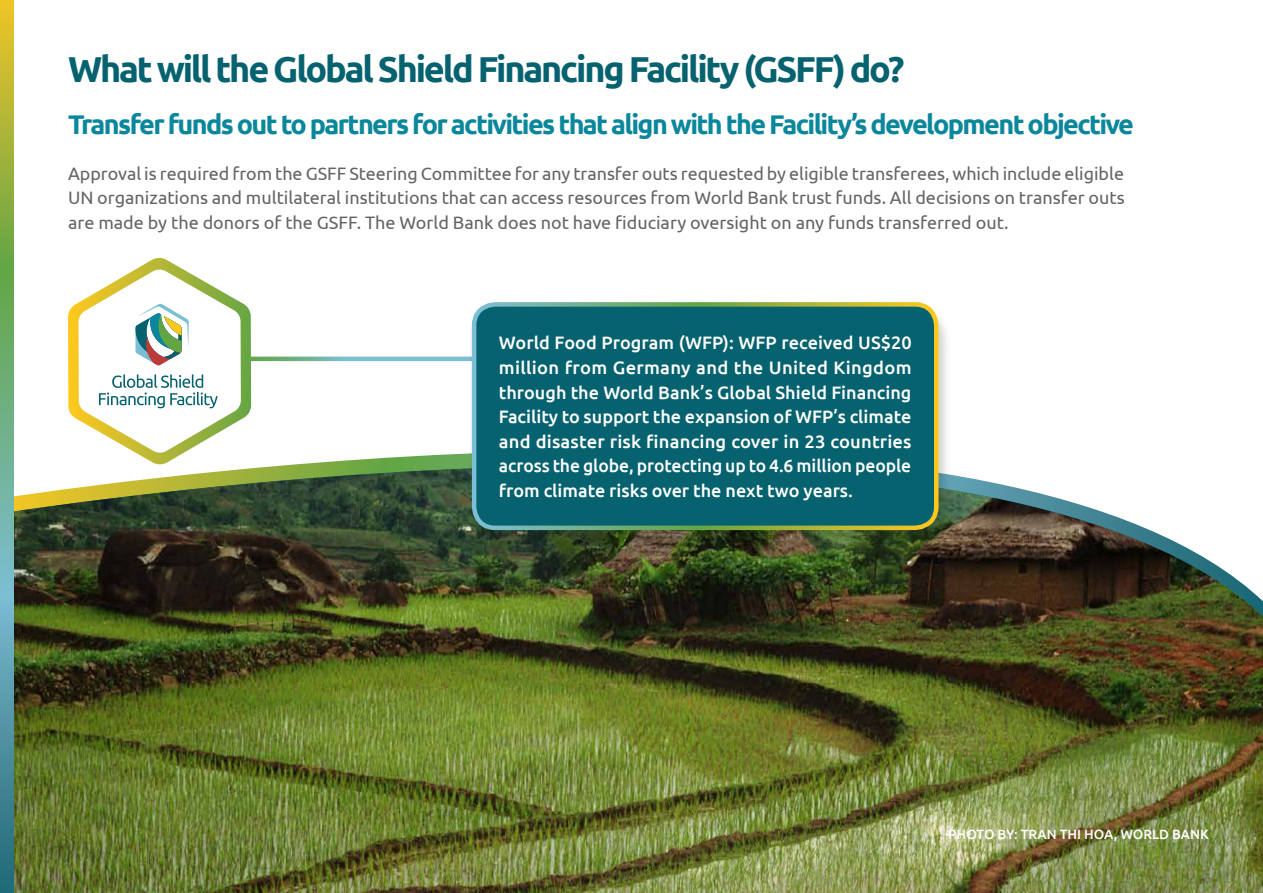
<style>
.page{position:relative;width:1263px;height:893px;background:#fff}
.page>*{position:absolute;margin:0;border:0;box-sizing:border-box;transform-origin:0 0}
.t1{font:700 36px "Ubuntu";letter-spacing:-.06em;color:#06626f}
.t2{font:700 27px "Ubuntu";letter-spacing:-.06em;color:#0a879c}
.t3{font:18px/24.6px "Ubuntu";color:#636466;text-align:justify}
.t4{font:500 18px/24.6px "Ubuntu";color:#fff;text-align:justify}
.t5{font:500 13.5px "Ubuntu";color:#fff}
</style>
<div class="page">
<img style="left:13px;top:465px;width:1250px;height:428px">
<svg style="left:68px;top:258px;width:183px;height:207px"></svg>
<svg style="left:248px;top:357px;width:219px;height:4px"></svg>
<div style="left:467px;top:306px;width:485px;height:246px;background:#000;opacity:.2"></div>
<div style="left:474px;top:304px;width:462px;height:224px;background:#06626f;border-radius:21px"></div>
<div style="left:472px;top:302px;width:466px;height:228px;border:4px solid #fff;border-radius:21px"></div>
<svg style="left:0;top:0;width:13px;height:893px"></svg>
<h1 class="t1" style="left:68px;top:47px;width:838px">What will the Global Shield Financing Facility (GSFF) do?</h1>
<h2 class="t2" style="left:68px;top:108px;width:1067px">Transfer funds out to partners for activities that align with the Facility’s development objective</h2>
<p class="t3" style="left:68px;top:160px;width:1058px">Approval is required from the GSFF Steering Committee for any transfer outs requested by eligible transferees, which include eligible UN organizations and multilateral institutions that can access resources from World Bank trust funds. All decisions on transfer outs are made by the donors of the GSFF. The World Bank does not have fiduciary oversight on any funds transferred out.</p>
<p class="t4" style="left:499px;top:330px;width:414px">World Food Program (WFP): WFP received US$20 million from Germany and the United Kingdom through the World Bank’s Global Shield Financing Facility to support the expansion of WFP’s climate and disaster risk financing cover in 23 countries across the globe, protecting up to 4.6 million people from climate risks over the next two years.</p>
<p class="t5" style="left:948px;top:826px;width:262px">PHOTO BY: TRAN THI HOA, WORLD BANK</p>
</div>
